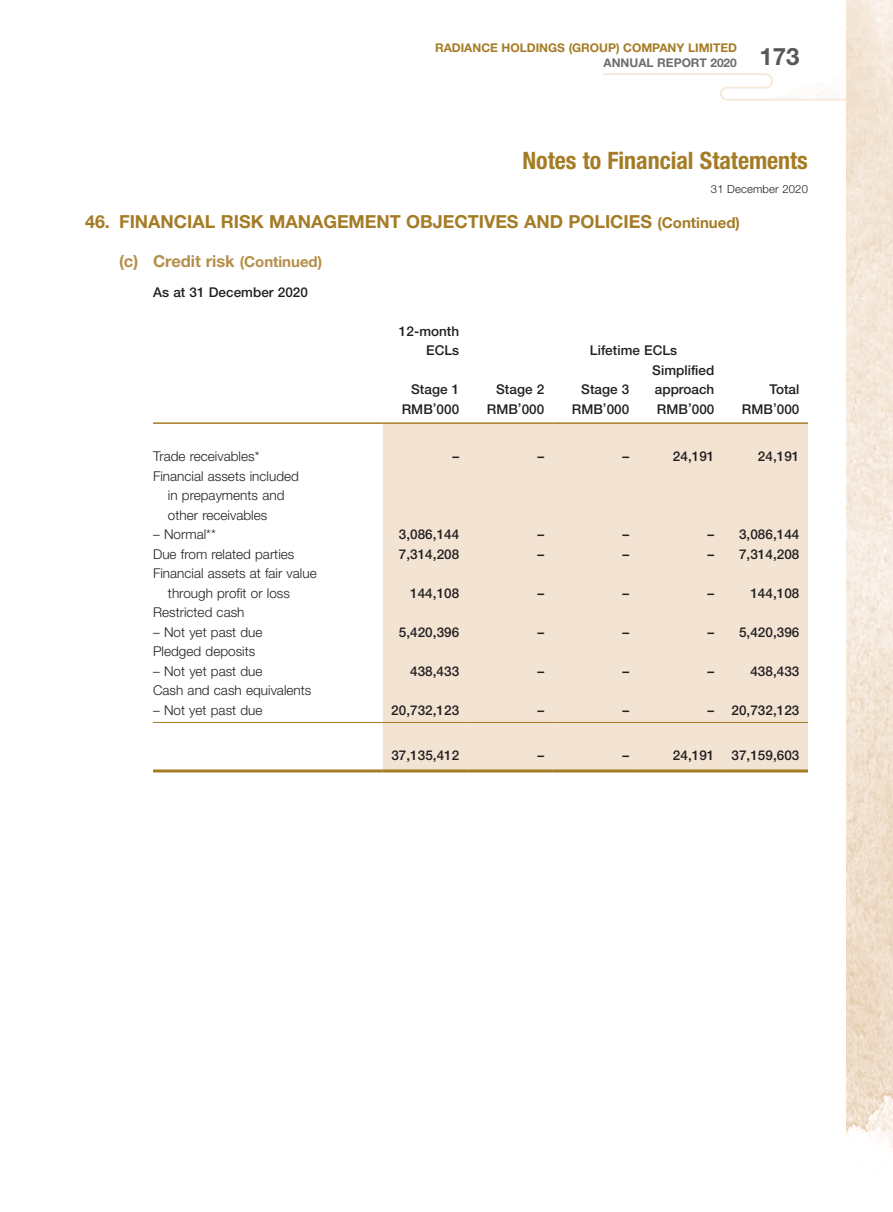
<style>
.page{position:relative;width:893px;height:1212px;background:#fff}
.page>*{position:absolute;margin:0;border:0;box-sizing:border-box;transform-origin:0 0}
.t1{font:700 condensed 24px "Helvetica Neue LT Std";color:#a57c26}
.t2{font:700 24px "Helvetica Neue LT Std";color:#57585a}
.Heading_1{font:700 18px "Helvetica Neue LT Std";color:#a57c26}
.Heading_2{font:700 16.5px "Helvetica Neue LT Std";color:#b58e47}
.Body_Text{font:500 13.5px/19.5px "Helvetica Neue LT Std";letter-spacing:.005em;color:#231f20}
.Body_Text-2{font:300 13.5px/19.5px "Helvetica Neue LT Std";letter-spacing:.005em;color:#231f20}
.t3{font:700 12px "Helvetica Neue LT Std";color:#a57c26}
.t4{font:700 12px "Helvetica Neue LT Std";color:#6c6d70}
.t5{font:300 11.25px "Helvetica Neue LT Std";letter-spacing:.015em;color:#231f20}
.s1{font-size:15px}
</style>
<div class="page">
<svg style="left:603px;top:73px;width:243px;height:28px"></svg>
<img style="left:846px;top:0;width:47px;height:1148px">
<div style="left:383px;top:424px;width:425px;height:345px;background:#f2e3d2"></div>
<hr style="left:153px;top:422px;width:230px;height:2px;background:#a57c26">
<hr style="left:383px;top:422px;width:85px;height:2px;background:#a57c26">
<hr style="left:468px;top:422px;width:85px;height:2px;background:#a57c26">
<hr style="left:553px;top:422px;width:85px;height:2px;background:#a57c26">
<hr style="left:638px;top:422px;width:85px;height:2px;background:#a57c26">
<hr style="left:723px;top:422px;width:85px;height:2px;background:#a57c26">
<hr style="left:153px;top:722px;width:230px;height:1px;background:#a57c26">
<hr style="left:383px;top:722px;width:85px;height:1px;background:#a57c26">
<hr style="left:468px;top:722px;width:85px;height:1px;background:#a57c26">
<hr style="left:553px;top:722px;width:85px;height:1px;background:#a57c26">
<hr style="left:638px;top:722px;width:85px;height:1px;background:#a57c26">
<hr style="left:723px;top:722px;width:85px;height:1px;background:#a57c26">
<hr style="left:153px;top:769px;width:230px;height:3px;background:#a57c26">
<hr style="left:383px;top:769px;width:85px;height:3px;background:#a57c26">
<hr style="left:468px;top:769px;width:85px;height:3px;background:#a57c26">
<hr style="left:553px;top:769px;width:85px;height:3px;background:#a57c26">
<hr style="left:638px;top:769px;width:85px;height:3px;background:#a57c26">
<hr style="left:723px;top:769px;width:85px;height:3px;background:#a57c26">
<p class="t3" style="left:435px;top:41px;width:303px">RADIANCE HOLDINGS (GROUP) COMPANY LIMITED</p>
<p class="t4" style="left:603px;top:56px;width:135px">ANNUAL REPORT 2020</p>
<h1 class="t2" style="left:759px;top:42px;width:41px">173</h1>
<h1 class="t1" style="left:522px;top:146px;width:287px">Notes to Financial Statements</h1>
<p class="t5" style="left:711px;top:182px;width:99px">31 December 2020</p>
<p class="Heading_1" style="left:85px;top:211px;width:656px">46. FINANCIAL RISK MANAGEMENT OBJECTIVES AND POLICIES <span class="s1">(Continued)</span></p>
<p class="Heading_2" style="left:119px;top:251px;width:205px">(c) Credit risk <span class="s1">(Continued)</span></p>
<p class="Body_Text" style="left:153px;top:282px;width:156px">As at 31 December 2020</p>
<p class="Body_Text" style="left:399px;top:321px;width:62px">12-month</p>
<p class="Body_Text" style="left:426px;top:341px;width:35px">ECLs</p>
<p class="Body_Text" style="left:590px;top:341px;width:89px">Lifetime ECLs</p>
<p class="Body_Text" style="left:411px;top:380px;width:50px">Stage 1</p>
<p class="Body_Text" style="left:496px;top:380px;width:50px">Stage 2</p>
<p class="Body_Text" style="left:581px;top:380px;width:50px">Stage 3</p>
<p class="Body_Text" style="left:652px;top:360px;width:64px">Simplified approach</p>
<p class="Body_Text" style="left:769px;top:380px;width:31px">Total</p>
<p class="Body_Text" style="left:402px;top:399px;width:59px">RMB’000</p>
<p class="Body_Text" style="left:487px;top:399px;width:59px">RMB’000</p>
<p class="Body_Text" style="left:572px;top:399px;width:59px">RMB’000</p>
<p class="Body_Text" style="left:657px;top:399px;width:59px">RMB’000</p>
<p class="Body_Text" style="left:742px;top:399px;width:59px">RMB’000</p>
<p class="Body_Text-2" style="left:153px;top:446px;width:108px">Trade receivables*</p>
<p class="Body_Text" style="left:452px;top:447px;width:8px">–</p>
<p class="Body_Text" style="left:537px;top:447px;width:8px">–</p>
<p class="Body_Text" style="left:623px;top:447px;width:8px">–</p>
<p class="Body_Text" style="left:673px;top:447px;width:43px">24,191</p>
<p class="Body_Text" style="left:758px;top:447px;width:43px">24,191</p>
<p class="Body_Text-2" style="left:168px;top:466px;width:133px;text-indent:-15px">Financial assets included in prepayments and other receivables</p>
<p class="Body_Text-2" style="left:153px;top:524px;width:64px">– Normal**</p>
<p class="Body_Text" style="left:399px;top:525px;width:62px">3,086,144</p>
<p class="Body_Text" style="left:537px;top:525px;width:8px">–</p>
<p class="Body_Text" style="left:623px;top:525px;width:8px">–</p>
<p class="Body_Text" style="left:708px;top:525px;width:8px">–</p>
<p class="Body_Text" style="left:739px;top:525px;width:62px">3,086,144</p>
<p class="Body_Text-2" style="left:153px;top:544px;width:143px">Due from related parties</p>
<p class="Body_Text" style="left:399px;top:544px;width:62px">7,314,208</p>
<p class="Body_Text" style="left:537px;top:544px;width:8px">–</p>
<p class="Body_Text" style="left:623px;top:544px;width:8px">–</p>
<p class="Body_Text" style="left:708px;top:544px;width:8px">–</p>
<p class="Body_Text" style="left:739px;top:544px;width:62px">7,314,208</p>
<p class="Body_Text-2" style="left:168px;top:563px;width:150px;text-indent:-15px">Financial assets at fair value through profit or loss</p>
<p class="Body_Text" style="left:410px;top:583px;width:51px">144,108</p>
<p class="Body_Text" style="left:537px;top:583px;width:8px">–</p>
<p class="Body_Text" style="left:623px;top:583px;width:8px">–</p>
<p class="Body_Text" style="left:708px;top:583px;width:8px">–</p>
<p class="Body_Text" style="left:750px;top:583px;width:51px">144,108</p>
<p class="Body_Text-2" style="left:153px;top:602px;width:93px">Restricted cash</p>
<p class="Body_Text-2" style="left:153px;top:622px;width:111px">– Not yet past due</p>
<p class="Body_Text" style="left:399px;top:622px;width:62px">5,420,396</p>
<p class="Body_Text" style="left:537px;top:622px;width:8px">–</p>
<p class="Body_Text" style="left:623px;top:622px;width:8px">–</p>
<p class="Body_Text" style="left:708px;top:622px;width:8px">–</p>
<p class="Body_Text" style="left:739px;top:622px;width:62px">5,420,396</p>
<p class="Body_Text-2" style="left:153px;top:641px;width:104px">Pledged deposits</p>
<p class="Body_Text-2" style="left:153px;top:661px;width:111px">– Not yet past due</p>
<p class="Body_Text" style="left:410px;top:661px;width:51px">438,433</p>
<p class="Body_Text" style="left:537px;top:661px;width:8px">–</p>
<p class="Body_Text" style="left:623px;top:661px;width:8px">–</p>
<p class="Body_Text" style="left:708px;top:661px;width:8px">–</p>
<p class="Body_Text" style="left:750px;top:661px;width:51px">438,433</p>
<p class="Body_Text-2" style="left:153px;top:680px;width:160px">Cash and cash equivalents</p>
<p class="Body_Text-2" style="left:153px;top:700px;width:111px">– Not yet past due</p>
<p class="Body_Text" style="left:391px;top:700px;width:69px">20,732,123</p>
<p class="Body_Text" style="left:537px;top:700px;width:8px">–</p>
<p class="Body_Text" style="left:623px;top:700px;width:8px">–</p>
<p class="Body_Text" style="left:708px;top:700px;width:8px">–</p>
<p class="Body_Text" style="left:731px;top:700px;width:69px">20,732,123</p>
<p class="Body_Text" style="left:391px;top:745px;width:69px">37,135,412</p>
<p class="Body_Text" style="left:537px;top:745px;width:8px">–</p>
<p class="Body_Text" style="left:623px;top:745px;width:8px">–</p>
<p class="Body_Text" style="left:673px;top:745px;width:43px">24,191</p>
<p class="Body_Text" style="left:731px;top:745px;width:69px">37,159,603</p>
</div>
